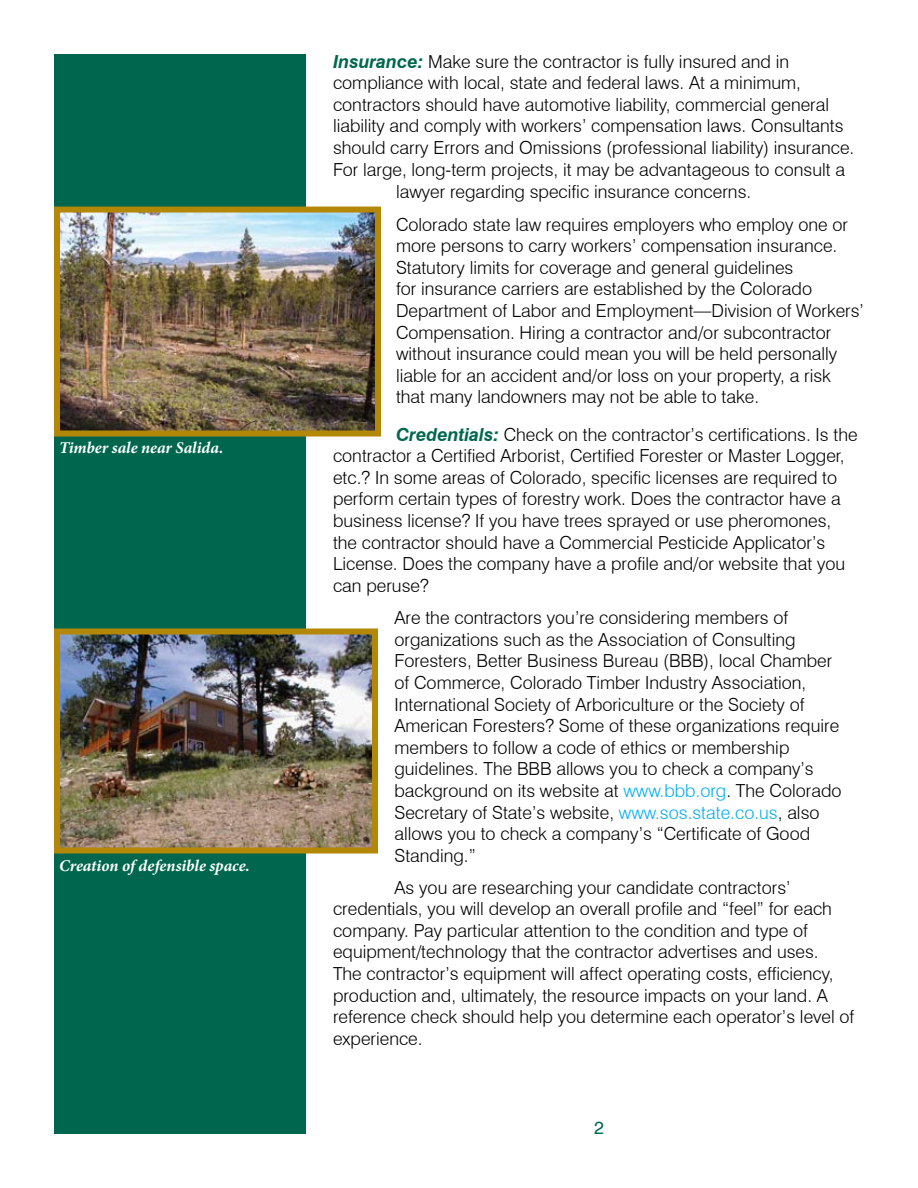
<style>
.page{position:relative;width:918px;height:1188px;background:#fff}
.page>*{position:absolute;margin:0;border:0;box-sizing:border-box;transform-origin:0 0}
.t1{font:300 18px/21.6px "Swiss 721 BT";color:#000}
.t2{font:18px "Swiss 721 BT";color:#00674e}
.t3{font:italic 700 16.5px "Minion Pro";letter-spacing:-.005em;color:#fff}
.s1{font-weight:700;font-style:italic;color:#00674e}
.s2{font-style:italic;font-stretch:condensed}
.s3{color:#00aeef}
</style>
<div class="page">
<div style="left:54px;top:54px;width:252px;height:1080px;background:#00674e"></div>
<img style="left:61px;top:635px;width:310px;height:212px">
<div style="left:54px;top:628px;width:324px;height:226px;border:6px solid #b38708"></div>
<img style="left:61px;top:214px;width:313px;height:216px">
<div style="left:54px;top:207px;width:327px;height:230px;border:6px solid #b38708"></div>
<p class="t3" style="left:59px;top:436px;width:166px">Timber sale near Salida.</p>
<p class="t3" style="left:59px;top:854px;width:192px">Creation of defensible space.</p>
<p class="t1" style="left:333px;top:50px;width:458px"><span class="s1">Insurance:</span> Make sure the contractor is fully insured and in</p>
<p class="t1" style="left:333px;top:72px;width:469px">compliance with local, state and federal laws. At a minimum,</p>
<p class="t1" style="left:333px;top:94px;width:498px">contractors should have automotive liability, commercial general</p>
<p class="t1" style="left:333px;top:115px;width:512px">liability and comply with workers’ compensation laws. Consultants</p>
<p class="t1" style="left:333px;top:137px;width:523px">should carry Errors and Omissions (professional liability) insurance.</p>
<p class="t1" style="left:333px;top:158px;width:514px">For large, long-term projects, it may be advantageous to consult a</p>
<p class="t1" style="left:396px;top:181px;width:357px">lawyer regarding specific insurance concerns.</p>
<p class="t1" style="left:396px;top:213px;width:469px">Colorado state law requires employers who employ one or more persons to carry workers’ compensation insurance.<br>Statutory limits for coverage and general guidelines<br>for insurance carriers are established by the Colorado Department of Labor and Employment<span class="s2">—</span>Division of Workers’ Compensation. Hiring a contractor and/or subcontractor without insurance could mean you will be held personally liable for an accident and/or loss on your property, a risk that many landowners may not be able to take.</p>
<p class="t1" style="left:333px;top:424px;width:526px;text-indent:63px"><span class="s1">Credentials:</span> Check on the contractor’s certifications. Is the contractor a Certified Arborist, Certified Forester or Master Logger, etc.? In some areas of Colorado, specific licenses are required to perform certain types of forestry work. Does the contractor have a business license? If you have trees sprayed or use pheromones, the contractor should have a Commercial Pesticide Applicator’s License. Does the company have a profile and/or website that you can peruse?</p>
<p class="t1" style="left:395px;top:607px;width:449px">Are the contractors you’re considering members of organizations such as the Association of Consulting Foresters, Better Business Bureau (BBB), local Chamber of Commerce, Colorado Timber Industry Association, International Society of Arboriculture or the Society of American Foresters? Some of these organizations require members to follow a code of ethics or membership guidelines. The BBB allows you to check a company’s background on its website at <span class="s3">www.bbb.org</span>. The Colorado Secretary of State’s website, <span class="s3">www.sos.state.co.us</span>, also allows you to check a company’s “Certificate of Good Standing.”</p>
<p class="t1" style="left:333px;top:877px;width:523px;text-indent:62px">As you are researching your candidate contractors’ credentials, you will develop an overall profile and “feel” for each company. Pay particular attention to the condition and type of equipment/technology that the contractor advertises and uses.<br>The contractor’s equipment will affect operating costs, efficiency, production and, ultimately, the resource impacts on your land. A reference check should help you determine each operator’s level of experience.</p>
<p class="t2" style="left:594px;top:1117px;width:11px">2</p>
</div>
